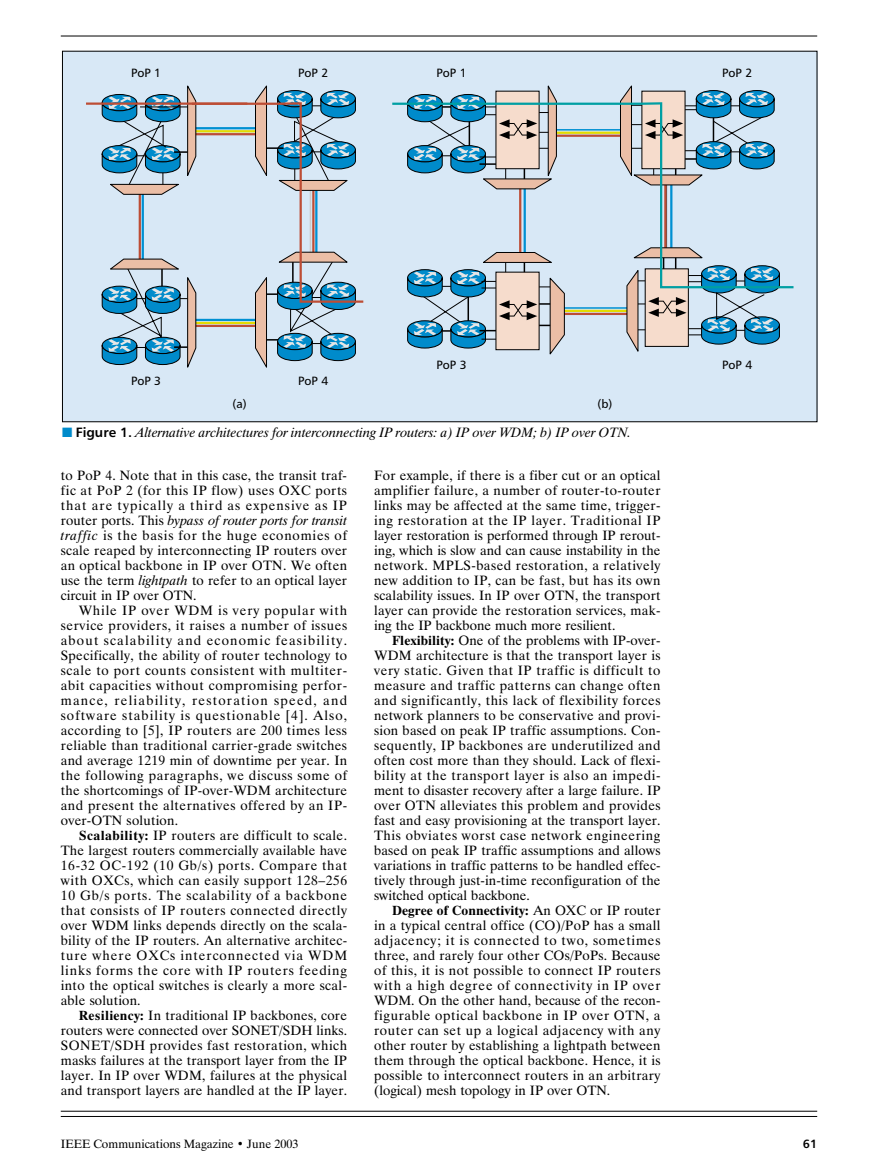
<style>
.page{position:relative;width:878px;height:1175px;background:#fff}
.page>*{position:absolute;margin:0;border:0;box-sizing:border-box;transform-origin:0 0}
.t1{font:13.5px/15px "Dutch 801 BT";letter-spacing:.01em;color:#000;text-align:justify}
.t2{font:italic 13.5px "Dutch 801 BT";color:#000}
.t3{font:12px "Humanist 777 BT Roman B";color:#000}
.t4{font:12px "Dutch 801 BT";color:#000}
.t5{font:12px "Humanist 777 BT Bold B";color:#000}
.s1{color:#008bcb}
.s2{font-family:"Humanist 777 BT Bold B";font-style:normal}
.s3{font-style:italic}
.s4{font-weight:700}
</style>
<div class="page">
<hr style="left:61px;top:36px;width:756px;height:1px;background:#000">
<hr style="left:61px;top:1116px;width:756px;height:1px;background:#000">
<hr style="left:61px;top:1110px;width:756px;height:1px;background:#000">
<div style="left:62px;top:51px;width:755px;height:371px;background:#d8e8f6"></div>
<hr style="left:86px;top:102px;width:161px;height:3px;background:#bd4d35">
<svg style="left:101px;top:85px;width:263px;height:283px"></svg>
<hr style="left:554px;top:307px;width:78px;height:2px;background:#0090d2">
<hr style="left:554px;top:313px;width:78px;height:2px;background:#bd4d35">
<hr style="left:554px;top:310px;width:78px;height:2px;background:#e3dc00">
<svg style="left:407px;top:85px;width:367px;height:16px"></svg>
<svg style="left:392px;top:101px;width:402px;height:188px"></svg>
<svg style="left:407px;top:251px;width:158px;height:104px"></svg>
<svg style="left:626px;top:247px;width:154px;height:105px"></svg>
<p class="t3" style="left:131px;top:68px;width:32px">PoP 1</p>
<p class="t3" style="left:298px;top:68px;width:32px">PoP 2</p>
<p class="t3" style="left:436px;top:68px;width:32px">PoP 1</p>
<p class="t3" style="left:722px;top:68px;width:32px">PoP 2</p>
<p class="t3" style="left:131px;top:377px;width:32px">PoP 3</p>
<p class="t3" style="left:298px;top:377px;width:32px">PoP 4</p>
<p class="t3" style="left:436px;top:360px;width:32px">PoP 3</p>
<p class="t3" style="left:722px;top:360px;width:32px">PoP 4</p>
<p class="t3" style="left:232px;top:400px;width:16px">(a)</p>
<p class="t3" style="left:597px;top:400px;width:16px">(b)</p>
<p class="t2" style="left:62px;top:427px;width:570px"><span class="s1">■</span> <span class="s2">Figure 1.</span> Alternative architectures for interconnecting IP routers: a) IP over WDM; b) IP over OTN.</p>
<p class="t1" style="left:61px;top:469px;width:288px">to PoP 4. Note that in this case, the transit traf&shy;fic at PoP 2 (for this IP flow) uses OXC ports that are typically a third as expensive as IP router ports. This <span class="s3">bypass of router ports for transit traffic</span> is the basis for the huge economies of scale reaped by interconnecting IP routers over an optical backbone in IP over OTN. We often use the term <span class="s3">lightpath</span> to refer to an optical layer circuit in IP over OTN.</p>
<p class="t1" style="left:61px;top:604px;width:288px;text-indent:18px">While IP over WDM is very popular with service providers, it raises a number of issues about scalability and economic feasibility.<br>Specifically, the ability of router technology to scale to port counts consistent with multiter&shy;abit capacities without compromising perfor&shy;mance, reliability, restoration speed, and software stability is questionable [4]. Also, according to [5], IP routers are 200 times less reliable than traditional carrier-grade switches and average 1219 min of downtime per year. In the following paragraphs, we discuss some of the shortcomings of IP-over-WDM architecture and present the alternatives offered by an IP&shy;over-OTN solution.</p>
<p class="t1" style="left:61px;top:829px;width:288px;text-indent:18px"><span class="s4">Scalability:</span> IP routers are difficult to scale.<br>The largest routers commercially available have 16-32 OC-192 (10 Gb/s) ports. Compare that with OXCs, which can easily support 128–256<br>10 Gb/s ports. The scalability of a backbone that consists of IP routers connected directly over WDM links depends directly on the scala&shy;bility of the IP routers. An alternative architec&shy;ture where OXCs interconnected via WDM links forms the core with IP routers feeding into the optical switches is clearly a more scal&shy;able solution.</p>
<p class="t1" style="left:61px;top:1009px;width:288px;text-indent:18px"><span class="s4">Resiliency:</span> In traditional IP backbones, core routers were connected over SONET/SDH links.<br>SONET/SDH provides fast restoration, which masks failures at the transport layer from the IP layer. In IP over WDM, failures at the physical and transport layers are handled at the IP layer.</p>
<p class="t1" style="left:374px;top:469px;width:288px">For example, if there is a fiber cut or an optical amplifier failure, a number of router-to-router links may be affected at the same time, trigger&shy;ing restoration at the IP layer. Traditional IP layer restoration is performed through IP rerout&shy;ing, which is slow and can cause instability in the network. MPLS-based restoration, a relatively new addition to IP, can be fast, but has its own scalability issues. In IP over OTN, the transport layer can provide the restoration services, mak&shy;ing the IP backbone much more resilient.</p>
<p class="t1" style="left:374px;top:634px;width:288px;text-indent:18px"><span class="s4">Flexibility:</span> One of the problems with IP-over-WDM architecture is that the transport layer is very static. Given that IP traffic is difficult to measure and traffic patterns can change often and significantly, this lack of flexibility forces network planners to be conservative and provi&shy;sion based on peak IP traffic assumptions. Con&shy;sequently, IP backbones are underutilized and often cost more than they should. Lack of flexi&shy;bility at the transport layer is also an impedi&shy;ment to disaster recovery after a large failure. IP over OTN alleviates this problem and provides fast and easy provisioning at the transport layer.<br>This obviates worst case network engineering based on peak IP traffic assumptions and allows variations in traffic patterns to be handled effec&shy;tively through just-in-time reconfiguration of the switched optical backbone.</p>
<p class="t1" style="left:374px;top:904px;width:288px;text-indent:18px"><span class="s4">Degree of Connectivity:</span> An OXC or IP router in a typical central office (CO)/PoP has a small adjacency; it is connected to two, sometimes three, and rarely four other COs/PoPs. Because of this, it is not possible to connect IP routers with a high degree of connectivity in IP over WDM. On the other hand, because of the recon&shy;figurable optical backbone in IP over OTN, a router can set up a logical adjacency with any other router by establishing a lightpath between them through the optical backbone. Hence, it is possible to interconnect routers in an arbitrary (logical) mesh topology in IP over OTN.</p>
<p class="t4" style="left:61px;top:1139px;width:239px">IEEE Communications Magazine • June 2003</p>
<p class="t5" style="left:803px;top:1139px;width:16px">61</p>
</div>
